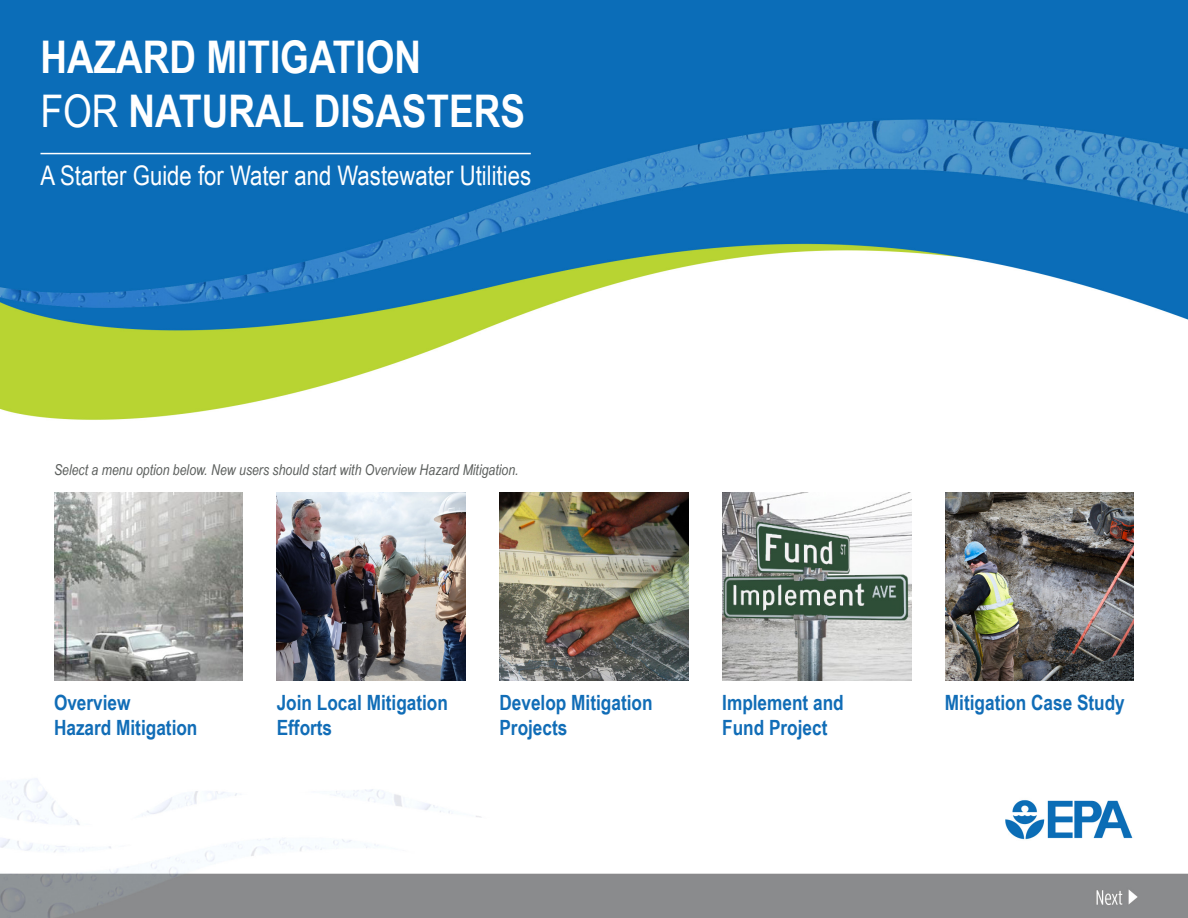
<style>
.page{position:relative;width:1188px;height:918px;background:#fff}
.page>*{position:absolute;margin:0;border:0;box-sizing:border-box;transform-origin:0 0}
.t1{font:700 45px/54px "Arial Narrow";color:#fff}
.t2{font:27px "Arial Narrow";color:#fff}
.t3{font:700 21px/25.2px "Arial Narrow";color:#116db7}
.t4{font:italic 15px "Arial Narrow";color:#5c5f5d}
.s1{font-weight:400}
</style>
<div class="page">
<img style="left:0;top:0;width:1188px;height:918px">
<hr style="left:40px;top:153px;width:491px;height:1px;background:#fff">
<img style="left:54px;top:492px;width:189px;height:189px">
<img style="left:277px;top:492px;width:189px;height:189px">
<img style="left:500px;top:492px;width:188px;height:189px">
<img style="left:722px;top:492px;width:189px;height:189px">
<img style="left:945px;top:492px;width:189px;height:189px">
<h1 class="t1" style="left:40px;top:28px;width:486px">HAZARD MITIGATION<br><span class="s1">FOR</span> NATURAL DISASTERS</h1>
<p class="t2" style="left:40px;top:156px;width:492px">A Starter Guide for Water and Wastewater Utilities</p>
<p class="t4" style="left:54px;top:460px;width:466px">Select a menu option below. New users should start with Overview Hazard Mitigation.</p>
<p class="t3" style="left:54px;top:689px;width:145px">Overview<br>Hazard Mitigation</p>
<p class="t3" style="left:277px;top:689px;width:173px">Join Local Mitigation<br>Efforts</p>
<p class="t3" style="left:499px;top:689px;width:155px">Develop Mitigation<br>Projects</p>
<p class="t3" style="left:722px;top:689px;width:123px">Implement and<br>Fund Project</p>
<p class="t3" style="left:945px;top:689px;width:181px">Mitigation Case Study</p>
</div>
